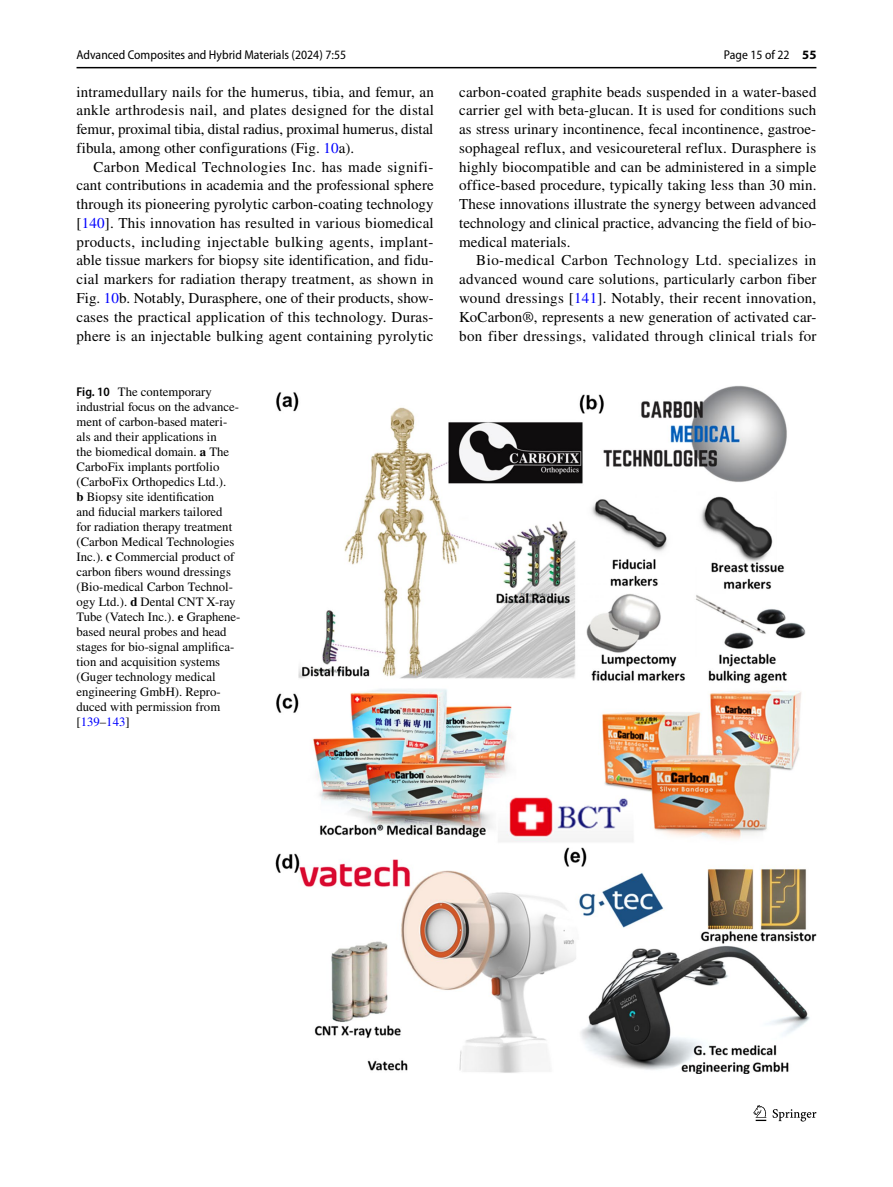
<style>
.page{position:relative;width:893px;height:1187px;background:#fff}
.page>*{position:absolute;margin:0;border:0;box-sizing:border-box;transform-origin:0 0}
.t1{font:15px/18.8px "STIX";letter-spacing:.01em;color:#000;text-align:justify}
.t2{font:12.75px/15px "STIX";color:#000}
.t3{font:semi-condensed 12.75px "Myriad Pro";color:#000}
.s1{font-weight:700;font-stretch:normal}
.s2{color:#00f}
.s3{font-family:"Myriad Pro";font-weight:600;font-stretch:semi-condensed}
.s4{font-weight:700}
</style>
<div class="page">
<hr style="left:77px;top:67px;width:739px;height:1px;background:#000">
<svg style="left:753px;top:1105px;width:13px;height:15px"></svg>
<svg style="left:773px;top:1109px;width:43px;height:12px"></svg>
<img style="left:275px;top:386px;width:541px;height:687px">
<p class="t3" style="left:77px;top:48px;width:271px">Advanced Composites and Hybrid Materials (2024) 7:55</p>
<p class="t3" style="left:724px;top:48px;width:94px">Page 15 of 22 <span class="s1">55</span></p>
<p class="t1" style="left:77px;top:83px;width:359px">intramedullary nails for the humerus, tibia, and femur, an ankle arthrodesis nail, and plates designed for the distal femur, proximal tibia, distal radius, proximal humerus, distal fibula, among other configurations (Fig. <span class="s2">10</span>a).</p>
<p class="t1" style="left:77px;top:158px;width:359px;text-indent:17px">Carbon Medical Technologies Inc. has made signifi&shy;cant contributions in academia and the professional sphere through its pioneering pyrolytic carbon-coating technology [<span class="s2">140</span>]. This innovation has resulted in various biomedical products, including injectable bulking agents, implant&shy;able tissue markers for biopsy site identification, and fidu&shy;cial markers for radiation therapy treatment, as shown in Fig. <span class="s2">10</span>b. Notably, Durasphere, one of their products, show&shy;cases the practical application of this technology. Duras&shy;phere is an injectable bulking agent containing pyrolytic</p>
<p class="t1" style="left:459px;top:83px;width:359px">carbon-coated graphite beads suspended in a water-based carrier gel with beta-glucan. It is used for conditions such as stress urinary incontinence, fecal incontinence, gastroe&shy;sophageal reflux, and vesicoureteral reflux. Durasphere is highly biocompatible and can be administered in a simple office-based procedure, typically taking less than 30 min.<br>These innovations illustrate the synergy between advanced technology and clinical practice, advancing the field of bio&shy;medical materials.</p>
<p class="t1" style="left:459px;top:252px;width:359px;text-indent:17px">Bio-medical Carbon Technology Ltd. specializes in advanced wound care solutions, particularly carbon fiber wound dressings [<span class="s2">141</span>]. Notably, their recent innovation, KoCarbon®, represents a new generation of activated car&shy;bon fiber dressings, validated through clinical trials for</p>
<p class="t2" style="left:77px;top:384px;width:165px"><span class="s3">Fig. 10</span> The contemporary industrial focus on the advance&shy;ment of carbon-based materi&shy;als and their applications in<br>the biomedical domain. <span class="s4">a</span> The<br>CarboFix implants portfolio (CarboFix Orthopedics Ltd.).<br><span class="s4">b</span> Biopsy site identification<br>and fiducial markers tailored<br>for radiation therapy treatment (Carbon Medical Technologies<br>Inc.). <span class="s4">c</span> Commercial product of carbon fibers wound dressings (Bio-medical Carbon Technol&shy;ogy Ltd.). <span class="s4">d</span> Dental CNT X-ray<br>Tube (Vatech Inc.). <span class="s4">e</span> Graphene&shy;based neural probes and head stages for bio-signal amplifica&shy;tion and acquisition systems (Guger technology medical engineering GmbH). Repro&shy;duced with permission from [<span class="s2">139</span>–<span class="s2">143</span>]</p>
</div>
